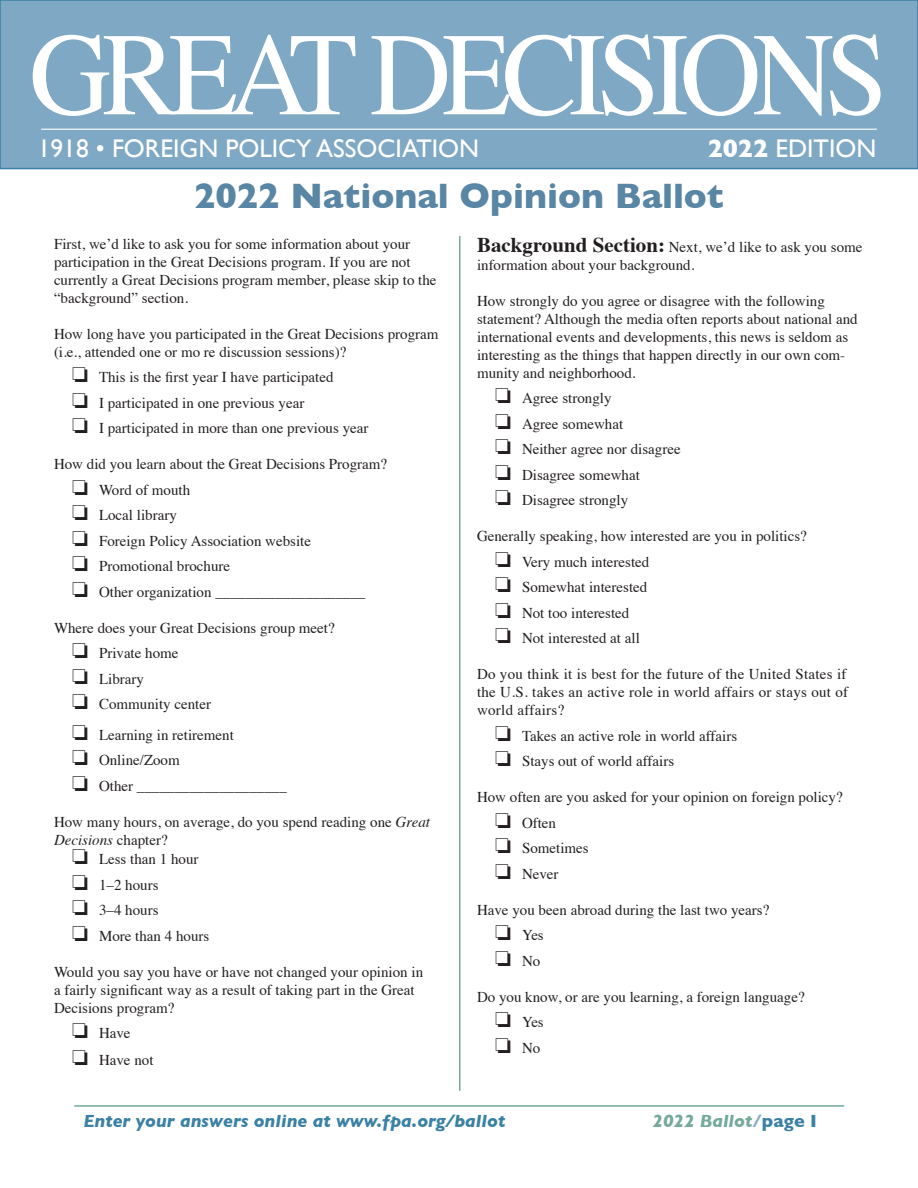
<style>
.page{position:relative;width:918px;height:1188px;background:#fff}
.page>*{position:absolute;margin:0;border:0;box-sizing:border-box;transform-origin:0 0}
.t1{font:118.2px "Times";letter-spacing:-.075em;color:#fff;scale:.95 1}
.panelhead{font:700 36px "Gill Sans";color:#5986a4}
.t2{font:25.5px "Gill Sans";color:#fff}
.t3{font:italic 700 18px "Gill Sans";color:#3a81a5}
.t4{font:italic 700 18px "Gill Sans";color:#74a99b}
.text{font:15px/18px "Times";color:#231f20}
.s1{font-weight:700}
.s2{font-style:italic}
.s3{font-weight:700;font-size:21px}
.s4{font-style:normal;color:#80a9c5}
.s5{font-style:normal;color:#3a81a5}
</style>
<div class="page">
<hr style="left:459px;top:90px;width:1px;height:1001px;background:#74a99b">
<hr style="left:74px;top:1105px;width:770px;height:2px;background:#74a99b">
<div style="left:434px;top:147px;width:53px;height:89px;background:#fff"></div>
<div style="left:0;top:0;width:918px;height:169px;background:#7fa8c4"></div>
<div style="left:0;top:0;width:918px;height:169px;border:2px solid #3a81a5"></div>
<hr style="left:41px;top:129px;width:836px;height:1px;background:#fff">
<p class="t1" style="left:30px;top:-36px;width:905px">GREAT DECISIONS</p>
<p class="t2" style="left:38px;top:134px;width:443px">1918 • FOREIGN POLICY ASSOCIATION</p>
<p class="t2" style="left:708px;top:134px;width:170px"><span class="s1">2022</span> EDITION</p>
<p class="panelhead" style="left:194px;top:168px;width:531px">2022 National Opinion Ballot</p>
<p class="text" style="left:54px;top:234px;width:384px">First, we’d like to ask you for some information about your participation in the Great Decisions program. If you are not currently a Great Decisions program member, please skip to the “background” section.</p>
<p class="text" style="left:54px;top:324px;width:386px">How long have you participated in the Great Decisions program (i.e., attended one or mo re discussion sessions)?</p>
<p class="text" style="left:72px;top:367px;width:263px">❏ This is the first year I have participated</p>
<p class="text" style="left:72px;top:393px;width:234px">❏ I participated in one previous year</p>
<p class="text" style="left:72px;top:418px;width:298px">❏ I participated in more than one previous year</p>
<p class="text" style="left:54px;top:454px;width:335px">How did you learn about the Great Decisions Program?</p>
<p class="text" style="left:72px;top:480px;width:120px">❏ Word of mouth</p>
<p class="text" style="left:72px;top:505px;width:106px">❏ Local library</p>
<p class="text" style="left:72px;top:531px;width:241px">❏ Foreign Policy Association website</p>
<p class="text" style="left:72px;top:556px;width:160px">❏ Promotional brochure</p>
<p class="text" style="left:72px;top:582px;width:295px">❏ Other organization ____________________</p>
<p class="text" style="left:54px;top:618px;width:282px">Where does your Great Decisions group meet?</p>
<p class="text" style="left:72px;top:643px;width:108px">❏ Private home</p>
<p class="text" style="left:72px;top:669px;width:73px">❏ Library</p>
<p class="text" style="left:72px;top:694px;width:141px">❏ Community center</p>
<p class="text" style="left:72px;top:725px;width:163px">❏ Learning in retirement</p>
<p class="text" style="left:72px;top:750px;width:109px">❏ Online/Zoom</p>
<p class="text" style="left:72px;top:776px;width:216px">❏ Other ____________________</p>
<p class="text" style="left:54px;top:812px;width:378px">How many hours, on average, do you spend reading one <span class="s2">Great<br>Decisions</span> chapter?</p>
<p class="text" style="left:72px;top:849px;width:128px">❏ Less than 1 hour</p>
<p class="text" style="left:72px;top:875px;width:88px">❏ 1–2 hours</p>
<p class="text" style="left:72px;top:900px;width:88px">❏ 3–4 hours</p>
<p class="text" style="left:72px;top:926px;width:139px">❏ More than 4 hours</p>
<p class="text" style="left:54px;top:962px;width:371px">Would you say you have or have not changed your opinion in a fairly significant way as a result of taking part in the Great<br>Decisions program?</p>
<p class="text" style="left:72px;top:1023px;width:60px">❏ Have</p>
<p class="text" style="left:72px;top:1050px;width:83px">❏ Have not</p>
<p class="text" style="left:477px;top:236px;width:387px"><span class="s3">Background Section:</span> Next, we’d like to ask you some information about your background.</p>
<p class="text" style="left:477px;top:290px;width:382px">How strongly do you agree or disagree with the following statement? Although the media often reports about national and international events and developments, this news is seldom as interesting as the things that happen directly in our own com&shy;munity and neighborhood.</p>
<p class="text" style="left:495px;top:388px;width:118px">❏ Agree strongly</p>
<p class="text" style="left:495px;top:413px;width:130px">❏ Agree somewhat</p>
<p class="text" style="left:495px;top:439px;width:187px">❏ Neither agree nor disagree</p>
<p class="text" style="left:495px;top:464px;width:146px">❏ Disagree somewhat</p>
<p class="text" style="left:495px;top:490px;width:135px">❏ Disagree strongly</p>
<p class="text" style="left:477px;top:526px;width:331px">Generally speaking, how interested are you in politics?</p>
<p class="text" style="left:495px;top:551px;width:156px">❏ Very much interested</p>
<p class="text" style="left:495px;top:577px;width:154px">❏ Somewhat interested</p>
<p class="text" style="left:495px;top:602px;width:136px">❏ Not too interested</p>
<p class="text" style="left:495px;top:628px;width:146px">❏ Not interested at all</p>
<p class="text" style="left:477px;top:664px;width:373px;text-align:justify">Do you think it is best for the future of the United States if the U.S. takes an active role in world affairs or stays out of world affairs?</p>
<p class="text" style="left:495px;top:725px;width:244px">❏ Takes an active role in world affairs</p>
<p class="text" style="left:495px;top:751px;width:181px">❏ Stays out of world affairs</p>
<p class="text" style="left:477px;top:787px;width:367px">How often are you asked for your opinion on foreign policy?</p>
<p class="text" style="left:495px;top:812px;width:63px">❏ Often</p>
<p class="text" style="left:495px;top:838px;width:95px">❏ Sometimes</p>
<p class="text" style="left:495px;top:863px;width:65px">❏ Never</p>
<p class="text" style="left:477px;top:899px;width:294px">Have you been abroad during the last two years?</p>
<p class="text" style="left:495px;top:925px;width:50px">❏ Yes</p>
<p class="text" style="left:495px;top:950px;width:47px">❏ No</p>
<p class="text" style="left:477px;top:986px;width:329px">Do you know, or are you learning, a foreign language?</p>
<p class="text" style="left:495px;top:1012px;width:50px">❏ Yes</p>
<p class="text" style="left:495px;top:1037px;width:47px">❏ No</p>
<p class="t3" style="left:83px;top:1110px;width:423px">Enter your answers online at www.fpa.org/ballot</p>
<p class="t4" style="left:653px;top:1110px;width:166px">2022 Ballot<span class="s4">/</span><span class="s5">page I</span></p>
</div>
